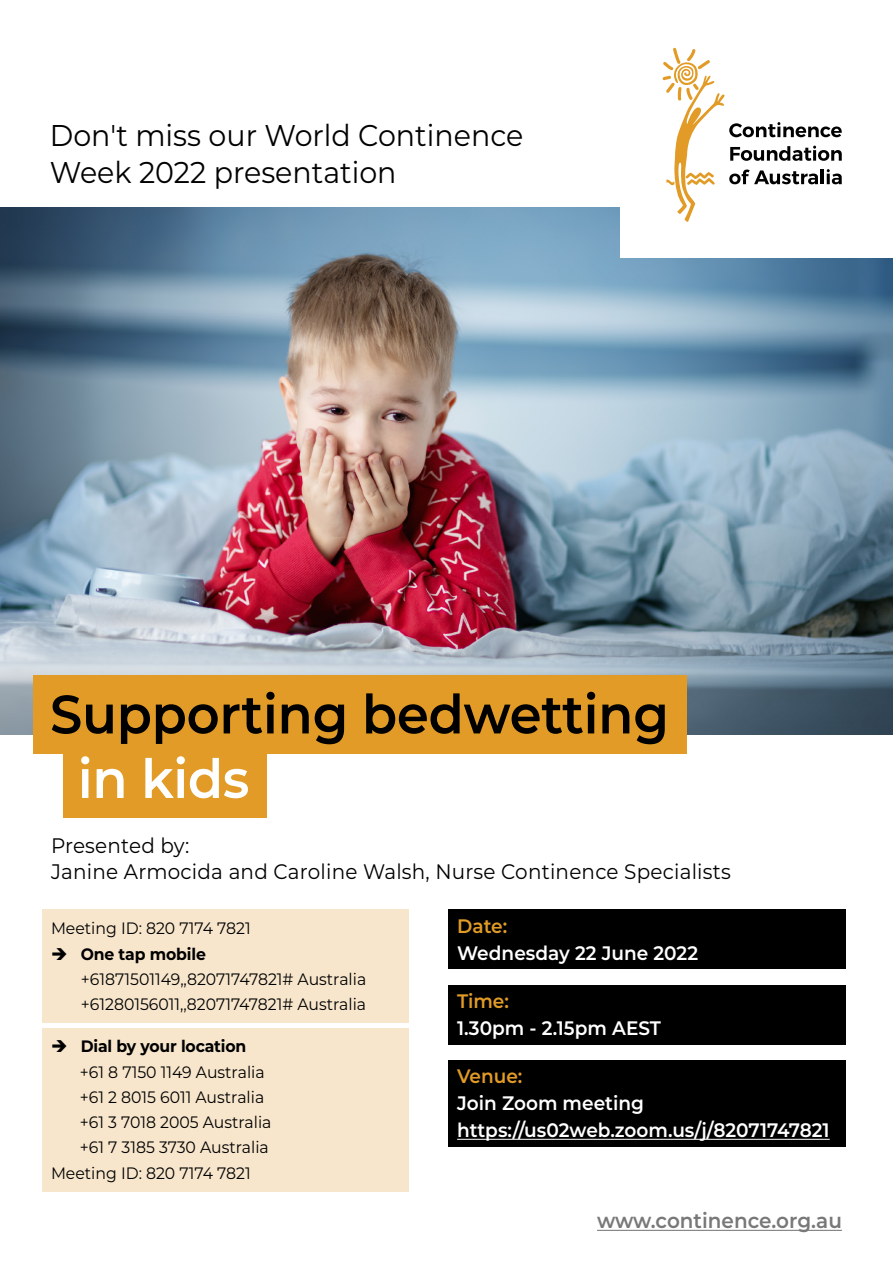
<style>
.page{position:relative;width:893px;height:1263px;background:#fff}
.page>*{position:absolute;margin:0;border:0;box-sizing:border-box;transform-origin:0 0}
.t1{font:600 54px "Montserrat";letter-spacing:-.005em;color:#000;scale:.95 1}
.t2{font:600 54px "Montserrat";letter-spacing:-.005em;color:#fff;scale:.95 1}
.t3{font:30px "Montserrat";color:#000;scale:.95 1}
.CFA022_P{font:21px "Montserrat";letter-spacing:.01em;color:#000;scale:.95 1}
.CFA022_H2{font:600 21px "Montserrat";color:#787878;scale:.95 1}
.CFA022_H2-2{font:600 19.5px/27px "Montserrat";color:#fff;scale:.95 1}
.CFA022_H2-3{font:16.5px "Montserrat";color:#000;scale:.95 1}
.t4{font:700 16.5px "Montserrat";letter-spacing:-.01em;color:#000;scale:.95 1}
.s1{color:#e19b26}
</style>
<div class="page">
<img style="left:0;top:207px;width:893px;height:528px">
<div style="left:621px;top:0;width:272px;height:257px;background:#fff"></div>
<svg style="left:662px;top:48px;width:180px;height:174px"></svg>
<div style="left:33px;top:675px;width:653px;height:78px;background:#e19b26"></div>
<div style="left:63px;top:739px;width:204px;height:79px;background:#e19b26"></div>
<div style="left:449px;top:910px;width:397px;height:59px;background:#000"></div>
<div style="left:449px;top:985px;width:397px;height:59px;background:#000"></div>
<div style="left:449px;top:1060px;width:397px;height:86px;background:#000"></div>
<hr style="left:457px;top:1139px;width:373px;height:1px;background:#fff">
<hr style="left:597px;top:1230px;width:245px;height:1px;background:#787878">
<div style="left:43px;top:910px;width:366px;height:37px;background:#f7e6cc"></div>
<div style="left:43px;top:935px;width:366px;height:37px;background:#f7e6cc"></div>
<div style="left:43px;top:960px;width:366px;height:37px;background:#f7e6cc"></div>
<div style="left:43px;top:986px;width:366px;height:37px;background:#f7e6cc"></div>
<div style="left:43px;top:1028px;width:366px;height:37px;background:#f7e6cc"></div>
<div style="left:43px;top:1053px;width:366px;height:37px;background:#f7e6cc"></div>
<div style="left:43px;top:1078px;width:366px;height:37px;background:#f7e6cc"></div>
<div style="left:43px;top:1104px;width:366px;height:37px;background:#f7e6cc"></div>
<div style="left:43px;top:1129px;width:366px;height:37px;background:#f7e6cc"></div>
<div style="left:43px;top:1154px;width:366px;height:37px;background:#f7e6cc"></div>
<p class="t3" style="left:50px;top:115px;width:500px">Don't miss our World Continence</p>
<p class="t3" style="left:50px;top:152px;width:366px">Week 2022 presentation</p>
<p class="t1" style="left:50px;top:676px;width:653px">Supporting bedwetting</p>
<p class="t2" style="left:78px;top:740px;width:182px">in kids</p>
<p class="CFA022_P" style="left:51px;top:831px;width:147px">Presented by:</p>
<p class="CFA022_P" style="left:51px;top:857px;width:717px">Janine Armocida and Caroline Walsh, Nurse Continence Specialists</p>
<p class="CFA022_H2-2" style="left:457px;top:911px;width:255px"><span class="s1">Date:<br></span>Wednesday 22 June 2022</p>
<p class="CFA022_H2-2" style="left:457px;top:987px;width:216px"><span class="s1">Time:<br></span>1.30pm - 2.15pm AEST</p>
<p class="CFA022_H2-2" style="left:457px;top:1062px;width:394px"><span class="s1">Venue:<br></span>Join Zoom meeting https://us02web.zoom.us/j/82071747821</p>
<p class="CFA022_H2-3" style="left:51px;top:917px;width:212px">Meeting ID: 820 7174 7821</p>
<p class="t4" style="left:81px;top:942px;width:133px">One tap mobile</p>
<p class="CFA022_H2-3" style="left:81px;top:968px;width:302px">+61871501149,,82071747821# Australia</p>
<p class="CFA022_H2-3" style="left:81px;top:993px;width:302px">+61280156011,,82071747821# Australia</p>
<p class="t4" style="left:81px;top:1035px;width:176px">Dial by your location</p>
<p class="CFA022_H2-3" style="left:80px;top:1060px;width:196px">+61 8 7150 1149 Australia</p>
<p class="CFA022_H2-3" style="left:80px;top:1086px;width:196px">+61 2 8015 6011 Australia</p>
<p class="CFA022_H2-3" style="left:80px;top:1111px;width:203px">+61 3 7018 2005 Australia</p>
<p class="CFA022_H2-3" style="left:80px;top:1136px;width:201px">+61 7 3185 3730 Australia</p>
<p class="CFA022_H2-3" style="left:51px;top:1161px;width:212px">Meeting ID: 820 7174 7821</p>
<p class="CFA022_H2" style="left:597px;top:1206px;width:259px">www.continence.org.au</p>
</div>
